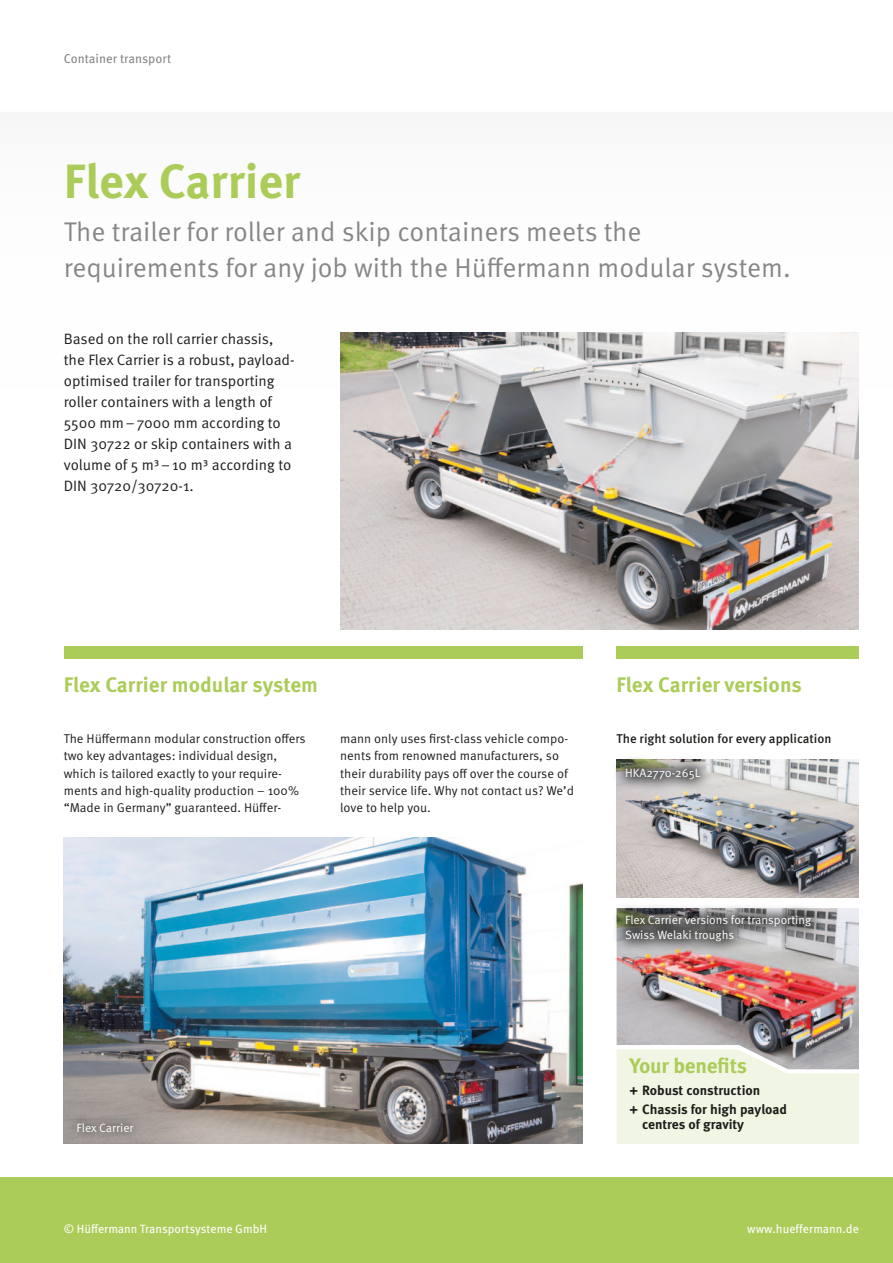
<style>
.page{position:relative;width:893px;height:1263px;background:#fff}
.page>*{position:absolute;margin:0;border:0;box-sizing:border-box;transform-origin:0 0}
.t1{font:700 48px "Meta Pro";color:#accc59}
.t2{font:27px/36px "Meta Pro";color:#878787}
.t3{font:700 21px "Meta Pro";letter-spacing:-.005em;color:#accc59}
.t4{font:15px/21px "Meta Pro";color:#1d1d1b}
.t5{font:700 13.5px/19.2px "Meta Pro";color:#1d1d1b}
.t6{font:12.75px/17.2px "Meta Pro";color:#1d1d1b}
.t7{font:500 12.75px "Meta Pro";color:#1d1d1b}
.t8{font:12.75px "Meta Pro";color:#878787}
.t9{font:12px/15px "Meta Pro";color:#fff}
.t10{font:12px "Meta Pro";color:#fff}
</style>
<div class="page">
<img style="left:340px;top:333px;width:519px;height:296px">
<div style="left:0;top:1178px;width:893px;height:85px;background:#accc59"></div>
<div style="left:64px;top:646px;width:350px;height:13px;background:#accc59"></div>
<div style="left:340px;top:646px;width:243px;height:13px;background:#accc59"></div>
<div style="left:617px;top:646px;width:242px;height:13px;background:#accc59"></div>
<img style="left:617px;top:759px;width:242px;height:138px">
<img style="left:617px;top:908px;width:242px;height:141px">
<svg style="left:617px;top:1049px;width:242px;height:95px;background:#e9efde"></svg>
<img style="left:64px;top:838px;width:519px;height:306px">
<svg style="left:616px;top:906px;width:208px;height:48px;background:#8b8b8a"></svg>
<svg style="left:616px;top:758px;width:97px;height:34px;background:#9f9e99"></svg>
<svg style="left:68px;top:1114px;width:73px;height:26px;background:#96908d"></svg>
<p class="t8" style="left:64px;top:50px;width:109px">Container transport</p>
<h1 class="t1" style="left:64px;top:151px;width:238px">Flex Carrier</h1>
<h2 class="t2" style="left:64px;top:215px;width:729px">The trailer for roller and skip containers meets the requirements for any job with the Hüffermann modular system.</h2>
<p class="t4" style="left:64px;top:329px;width:232px">Based on the roll carrier chassis, the Flex Carrier is a robust, payload&shy;optimised trailer for transporting roller containers with a length of<br>5500 mm–7000 mm according to<br>DIN 30722 or skip containers with a volume of 5 m³–10 m³ according to<br>DIN 30720/30720-1.</p>
<h3 class="t3" style="left:64px;top:671px;width:256px">Flex Carrier modular system</h3>
<p class="t6" style="left:64px;top:730px;width:243px">The Hüffermann modular construction offers two key advantages: individual design, which is tailored exactly to your require&shy;ments and high-quality production – 100% “Made in Germany” guaranteed. Hüffer-</p>
<p class="t6" style="left:340px;top:730px;width:235px">mann only uses first-class vehicle compo&shy;nents from renowned manufacturers, so their durability pays off over the course of their service life. Why not contact us? We’d love to help you.</p>
<h3 class="t3" style="left:617px;top:671px;width:187px">Flex Carrier versions</h3>
<p class="t7" style="left:617px;top:731px;width:216px">The right solution for every application</p>
<p class="t9" style="left:625px;top:765px;width:77px">HKA2770-265L</p>
<p class="t9" style="left:625px;top:912px;width:188px">Flex Carrier versions for transporting<br>Swiss Welaki troughs</p>
<p class="t9" style="left:77px;top:1120px;width:58px">Flex Carrier</p>
<h3 class="t3" style="left:629px;top:1052px;width:119px">Your benefits</h3>
<p class="t5" style="left:629px;top:1081px;width:159px">+ Robust construction<br>+ Chassis for high payload</p>
<p class="t5" style="left:642px;top:1115px;width:103px">centres of gravity</p>
<p class="t10" style="left:64px;top:1221px;width:205px">© Hüffermann Transportsysteme GmbH</p>
<p class="t10" style="left:747px;top:1221px;width:113px">www.hueffermann.de</p>
</div>
